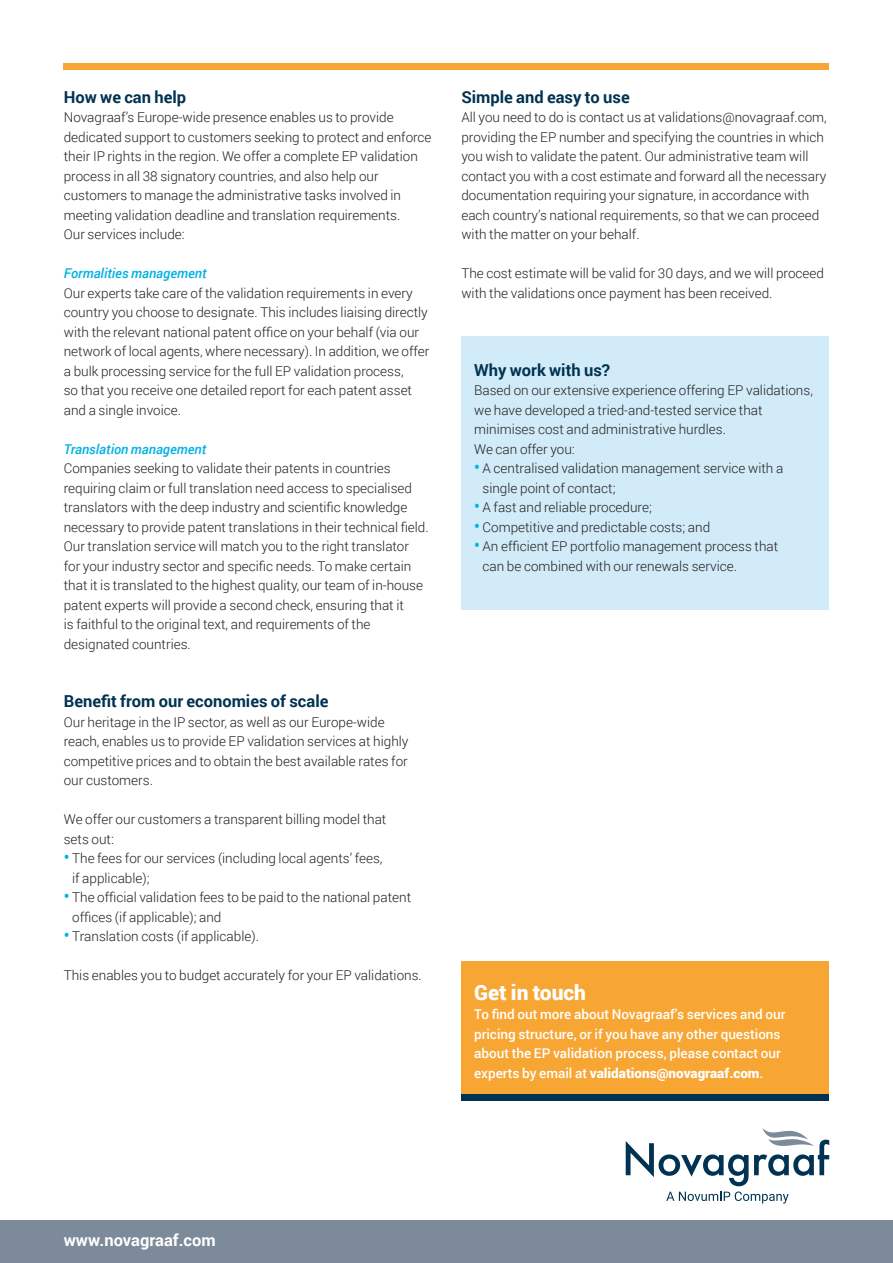
<style>
.page{position:relative;width:893px;height:1263px;background:#fff}
.page>*{position:absolute;margin:0;border:0;box-sizing:border-box;transform-origin:0 0}
.t1{font:900 21px "Roboto";color:#fff}
.t2{font:700 16.5px "Roboto";color:#003251}
.t3{font:700 16.5px "Roboto";color:#fff}
.t4{font:300 13.5px/19.5px "Roboto";color:#231f20}
.t5{font:500 13.5px/19.5px "Roboto";color:#fff}
.t6{font:italic 500 13.5px "Roboto";color:#00b2e3}
.s1{font-weight:500;font-size:16.5px;color:#00b2e3}
.s2{font-weight:900}
</style>
<div class="page">
<svg style="left:626px;top:1128px;width:203px;height:75px"></svg>
<div style="left:461px;top:337px;width:368px;height:273px;background:#d1ecf8"></div>
<div style="left:0;top:1220px;width:893px;height:43px;background:#7d8a99"></div>
<div style="left:64px;top:64px;width:765px;height:6px;background:#f7a533"></div>
<div style="left:461px;top:961px;width:368px;height:136px;background:#f7a533"></div>
<div style="left:461px;top:1094px;width:368px;height:6px;background:#003251"></div>
<p class="t2" style="left:64px;top:85px;width:124px">How we can help</p>
<p class="t4" style="left:64px;top:107px;width:369px">Novagraaf’s Europe-wide presence enables us to provide dedicated support to customers seeking to protect and enforce their IP rights in the region. We offer a complete EP validation process in all 38 signatory countries, and also help our customers to manage the administrative tasks involved in meeting validation deadline and translation requirements.<br>Our services include:</p>
<p class="t6" style="left:64px;top:264px;width:144px">Formalities management</p>
<p class="t4" style="left:64px;top:283px;width:367px">Our experts take care of the validation requirements in every country you choose to designate. This includes liaising directly with the relevant national patent office on your behalf (via our network of local agents, where necessary). In addition, we offer a bulk processing service for the full EP validation process,<br>so that you receive one detailed report for each patent asset and a single invoice.</p>
<p class="t6" style="left:64px;top:439px;width:144px">Translation management</p>
<p class="t4" style="left:64px;top:458px;width:366px">Companies seeking to validate their patents in countries requiring claim or full translation need access to specialised translators with the deep industry and scientific knowledge necessary to provide patent translations in their technical field.<br>Our translation service will match you to the right translator for your industry sector and specific needs. To make certain that it is translated to the highest quality, our team of in-house patent experts will provide a second check, ensuring that it<br>is faithful to the original text, and requirements of the designated countries.</p>
<p class="t2" style="left:64px;top:690px;width:266px">Benefit from our economies of scale</p>
<p class="t4" style="left:64px;top:712px;width:346px">Our heritage in the IP sector, as well as our Europe-wide reach, enables us to provide EP validation services at highly competitive prices and to obtain the best available rates for our customers.</p>
<p class="t4" style="left:64px;top:809px;width:324px">We offer our customers a transparent billing model that sets out:</p>
<p class="t4" style="left:72px;top:848px;width:312px;text-indent:-8px"><span class="s1">•</span> The fees for our services (including local agents’ fees, if applicable);</p>
<p class="t4" style="left:72px;top:887px;width:341px;text-indent:-8px"><span class="s1">•</span> The official validation fees to be paid to the national patent offices (if applicable); and</p>
<p class="t4" style="left:64px;top:926px;width:197px"><span class="s1">•</span> Translation costs (if applicable).</p>
<p class="t4" style="left:64px;top:965px;width:360px">This enables you to budget accurately for your EP validations.</p>
<p class="t2" style="left:461px;top:85px;width:170px">Simple and easy to use</p>
<p class="t4" style="left:461px;top:107px;width:367px">All you need to do is contact us at validations@novagraaf.com, providing the EP number and specifying the countries in which you wish to validate the patent. Our administrative team will contact you with a cost estimate and forward all the necessary documentation requiring your signature, in accordance with each country’s national requirements, so that we can proceed with the matter on your behalf.</p>
<p class="t4" style="left:461px;top:263px;width:364px">The cost estimate will be valid for 30 days, and we will proceed with the validations once payment has been received.</p>
<p class="t2" style="left:474px;top:358px;width:137px">Why work with us?</p>
<p class="t4" style="left:474px;top:380px;width:340px">Based on our extensive experience offering EP validations, we have developed a tried-and-tested service that minimises cost and administrative hurdles.<br>We can offer you:</p>
<p class="t4" style="left:482px;top:458px;width:302px;text-indent:-8px"><span class="s1">•</span> A centralised validation management service with a single point of contact;</p>
<p class="t4" style="left:474px;top:497px;width:179px"><span class="s1">•</span> A fast and reliable procedure;</p>
<p class="t4" style="left:474px;top:517px;width:238px"><span class="s1">•</span> Competitive and predictable costs; and</p>
<p class="t4" style="left:482px;top:536px;width:297px;text-indent:-8px"><span class="s1">•</span> An efficient EP portfolio management process that can be combined with our renewals service.</p>
<h1 class="t1" style="left:474px;top:977px;width:113px">Get in touch</h1>
<p class="t5" style="left:474px;top:1004px;width:313px">To find out more about Novagraaf’s services and our pricing structure, or if you have any other questions about the EP validation process, please contact our experts by email at <span class="s2">validations@novagraaf.com</span>.</p>
<p class="t3" style="left:64px;top:1228px;width:153px">www.novagraaf.com</p>
</div>
